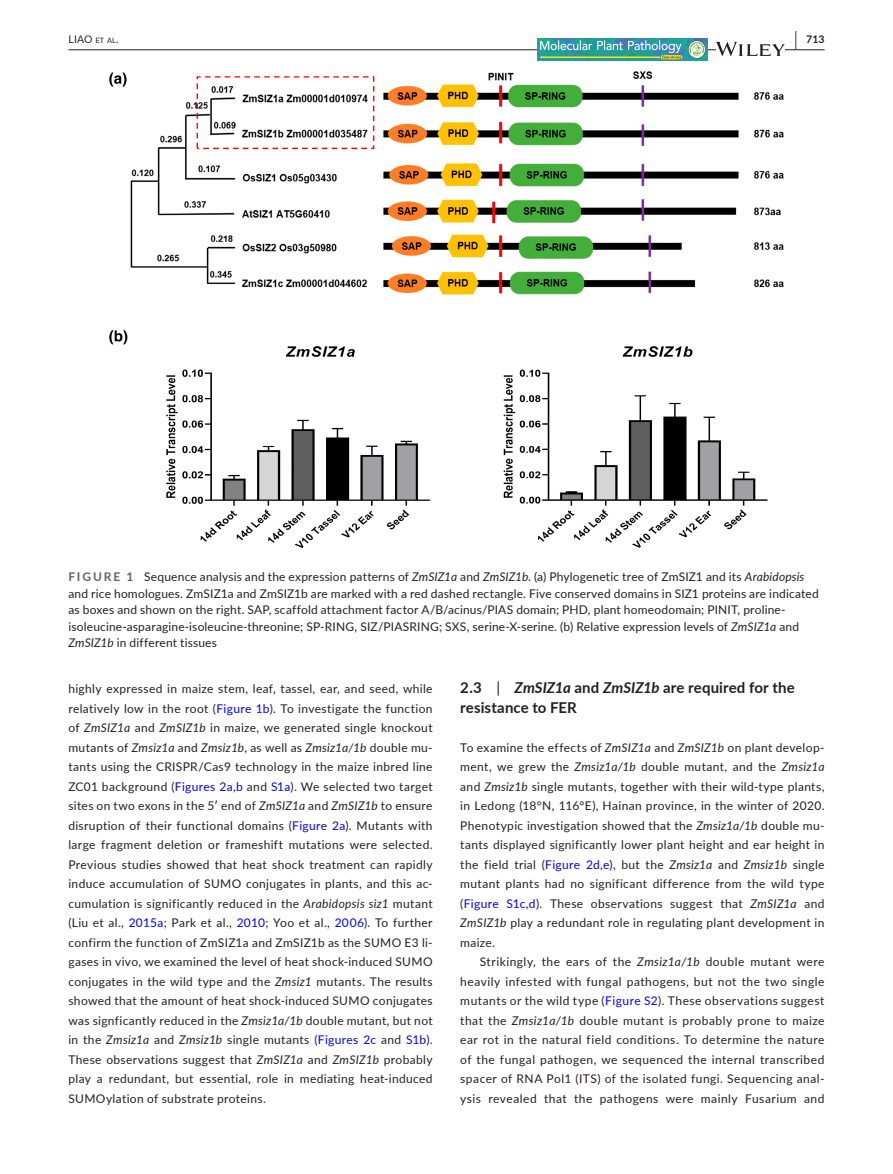
<style>
.page{position:relative;width:893px;height:1174px;background:#fff}
.page>*{position:absolute;margin:0;border:0;box-sizing:border-box;transform-origin:0 0}
.t1{font:700 15px/19.5px "Lato";letter-spacing:.01em;color:#231f20}
.t2{font:12px/19.5px "Lato";letter-spacing:.015em;color:#231f20;text-align:justify}
.t3{font:10.5px "Lato";color:#231f20}
.t4{font:700 10.5px "Lato";color:#231f20}
.s1{font-size:7.35px}
.s2{font-size:19.5px}
.s3{font-weight:700;color:#636366}
.s4{font-style:italic}
.s5{color:#00f}
.s6{font-weight:400}
</style>
<div class="page">
<hr style="left:68px;top:49px;width:756px;height:1px;background:#231f20">
<img style="left:537px;top:38px;width:171px;height:22px">
<svg style="left:716px;top:42px;width:69px;height:14px"></svg>
<img style="left:109px;top:71px;width:675px;height:477px">
<p class="t3" style="left:68px;top:31px;width:52px">LIAO <span class="s1">et al</span>.</p>
<p class="t4" style="left:795px;top:31px;width:31px"><span class="s2">|</span> 713</p>
<p class="t2" style="left:68px;top:568px;width:752px;line-height:16.5px;text-align:left"><span class="s3">FIGURE 1</span> Sequence analysis and the expression patterns of <span class="s4">ZmSIZ1a</span> and <span class="s4">ZmSIZ1b</span>. (a) Phylogenetic tree of ZmSIZ1 and its <span class="s4">Arabidopsis </span>and rice homologues. ZmSIZ1a and ZmSIZ1b are marked with a red dashed rectangle. Five conserved domains in SIZ1 proteins are indicated as boxes and shown on the right. SAP, scaffold attachment factor A/B/acinus/PIAS domain; PHD, plant homeodomain; PINIT, proline&shy;isoleucine-asparagine-isoleucine-threonine; SP-RING, SIZ/PIASRING; SXS, serine-X-serine. (b) Relative expression levels of <span class="s4">ZmSIZ1a</span> and <span class="s4">ZmSIZ1b</span> in different tissues</p>
<p class="t2" style="left:68px;top:678px;width:366px">highly expressed in maize stem, leaf, tassel, ear, and seed, while relatively low in the root (<span class="s5">Figure 1b</span>). To investigate the function of <span class="s4">ZmSIZ1a</span> and <span class="s4">ZmSIZ1b</span> in maize, we generated single knockout mutants of <span class="s4">Zmsiz1a</span> and <span class="s4">Zmsiz1b</span>, as well as <span class="s4">Zmsiz1a/1b</span> double mu&shy;tants using the CRISPR/Cas9 technology in the maize inbred line ZC01 background (<span class="s5">Figures 2a,b</span> and <span class="s5">S1a</span>). We selected two target sites on two exons in the 5′ end of <span class="s4">ZmSIZ1a</span> and <span class="s4">ZmSIZ1b</span> to ensure disruption of their functional domains (<span class="s5">Figure 2a</span>). Mutants with large fragment deletion or frameshift mutations were selected.<br>Previous studies showed that heat shock treatment can rapidly induce accumulation of SUMO conjugates in plants, and this ac&shy;cumulation is significantly reduced in the <span class="s4">Arabidopsis siz1</span> mutant (Liu et al., <span class="s5">2015a</span>; Park et al., <span class="s5">2010</span>; Yoo et al., <span class="s5">2006</span>). To further confirm the function of ZmSIZ1a and ZmSIZ1b as the SUMO E3 li&shy;gases in vivo, we examined the level of heat shock-induced SUMO conjugates in the wild type and the <span class="s4">Zmsiz1</span> mutants. The results showed that the amount of heat shock-induced SUMO conjugates was signficantly reduced in the <span class="s4">Zmsiz1a/1b</span> double mutant, but not in the <span class="s4">Zmsiz1a</span> and <span class="s4">Zmsiz1b</span> single mutants (<span class="s5">Figures 2c</span> and <span class="s5">S1b</span>).<br>These observations suggest that <span class="s4">ZmSIZ1a</span> and <span class="s4">ZmSIZ1b</span> probably play a redundant, but essential, role in mediating heat-induced SUMOylation of substrate proteins.</p>
<p class="t1" style="left:460px;top:677px;width:336px">2.3 <span class="s6">|</span> <span class="s4">ZmSIZ1a</span> and <span class="s4">ZmSIZ1b</span> are required for the resistance to FER</p>
<p class="t2" style="left:460px;top:737px;width:366px">To examine the effects of <span class="s4">ZmSIZ1a</span> and <span class="s4">ZmSIZ1b</span> on plant develop&shy;ment, we grew the <span class="s4">Zmsiz1a/1b</span> double mutant, and the <span class="s4">Zmsiz1a </span>and <span class="s4">Zmsiz1b</span> single mutants, together with their wild-type plants, in Ledong (18°N, 116°E), Hainan province, in the winter of 2020.<br>Phenotypic investigation showed that the <span class="s4">Zmsiz1a/1b</span> double mu&shy;tants displayed significantly lower plant height and ear height in the field trial (<span class="s5">Figure 2d,e</span>), but the <span class="s4">Zmsiz1a</span> and <span class="s4">Zmsiz1b</span> single mutant plants had no significant difference from the wild type (<span class="s5">Figure S1c,d</span>). These observations suggest that <span class="s4">ZmSIZ1a</span> and <span class="s4">ZmSIZ1b</span> play a redundant role in regulating plant development in maize.</p>
<p class="t2" style="left:460px;top:951px;width:366px;text-indent:20px">Strikingly, the ears of the <span class="s4">Zmsiz1a/1b</span> double mutant were heavily infested with fungal pathogens, but not the two single mutants or the wild type (<span class="s5">Figure S2</span>). These observations suggest that the <span class="s4">Zmsiz1a/1b</span> double mutant is probably prone to maize ear rot in the natural field conditions. To determine the nature of the fungal pathogen, we sequenced the internal transcribed spacer of RNA Pol1 (ITS) of the isolated fungi. Sequencing anal&shy;ysis revealed that the pathogens were mainly Fusarium and</p>
</div>
